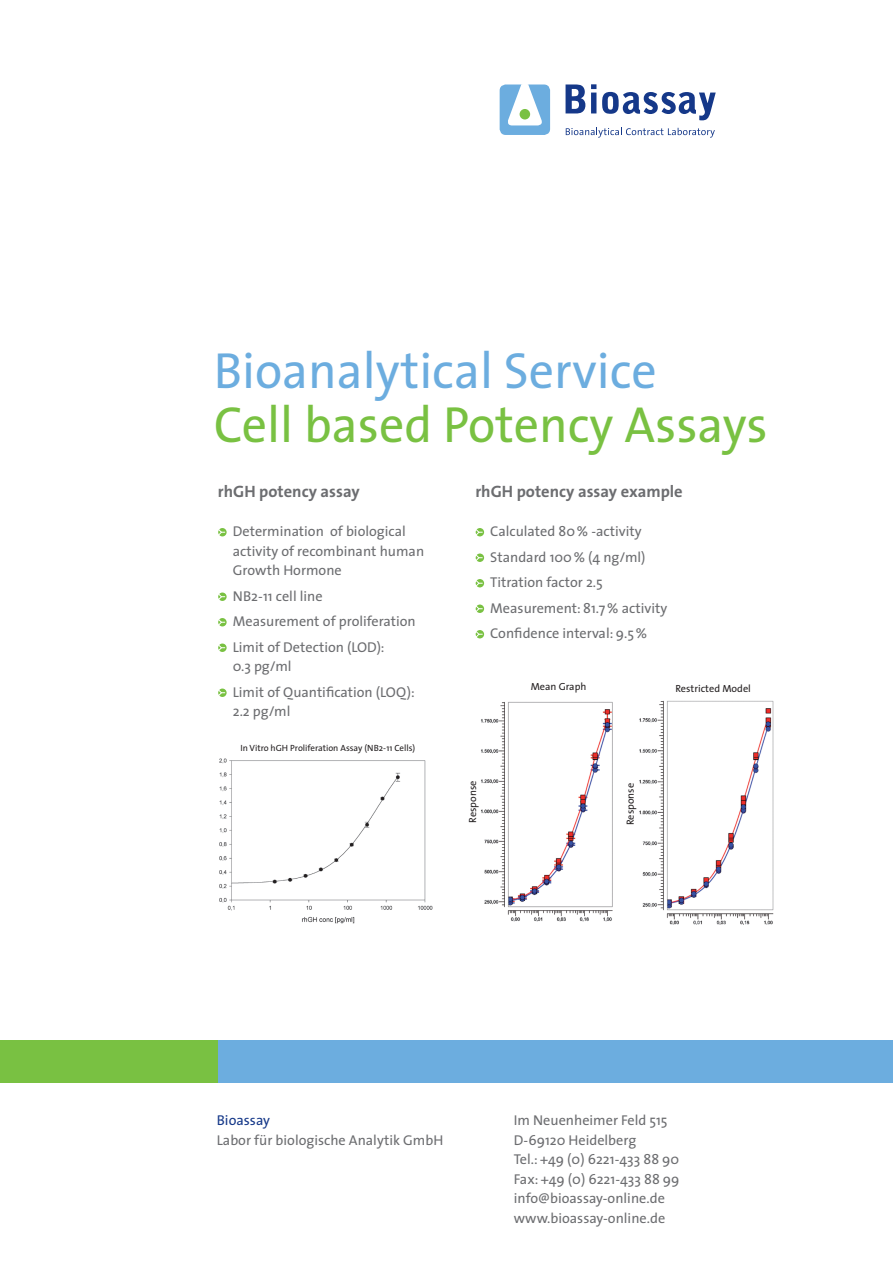
<style>
.page{position:relative;width:893px;height:1263px;background:#fff}
.page>*{position:absolute;margin:0;border:0;box-sizing:border-box;transform-origin:0 0}
.t1{font:51px "The Sans";color:#79c142}
.t2{font:51px "The Sans";color:#6caddf}
.t3{font:700 16.5px "The Sans";color:#6c6d70}
.t4{font:14.25px/19.5px "The Sans";color:#6c6d70}
.t5{font:14.25px "The Sans";color:#153889}
.t6{font:10.35px "The Sans";color:#231f20}
.t7{font:9px "The Sans";color:#231f20}
</style>
<div class="page">
<svg style="left:218px;top:528px;width:7px;height:9px"></svg>
<svg style="left:218px;top:592px;width:9px;height:9px"></svg>
<svg style="left:218px;top:593px;width:7px;height:8px"></svg>
<svg style="left:218px;top:618px;width:7px;height:9px"></svg>
<svg style="left:218px;top:643px;width:9px;height:9px"></svg>
<svg style="left:218px;top:644px;width:7px;height:8px"></svg>
<svg style="left:218px;top:688px;width:9px;height:9px"></svg>
<svg style="left:218px;top:689px;width:7px;height:8px"></svg>
<svg style="left:475px;top:528px;width:8px;height:9px"></svg>
<svg style="left:475px;top:554px;width:8px;height:8px"></svg>
<svg style="left:475px;top:579px;width:8px;height:9px"></svg>
<svg style="left:475px;top:605px;width:8px;height:8px"></svg>
<svg style="left:475px;top:630px;width:8px;height:9px"></svg>
<img style="left:219px;top:758px;width:214px;height:165px">
<img style="left:481px;top:701px;width:132px;height:220px">
<img style="left:639px;top:700px;width:135px;height:225px">
<svg style="left:500px;top:85px;width:50px;height:50px"></svg>
<div style="left:520px;top:109px;width:10px;height:10px;background:#79c142;border-radius:50%"></div>
<svg style="left:566px;top:84px;width:19px;height:29px"></svg>
<svg style="left:591px;top:84px;width:5px;height:29px"></svg>
<svg style="left:602px;top:92px;width:114px;height:28px"></svg>
<svg style="left:566px;top:128px;width:149px;height:10px"></svg>
<div style="left:0;top:1040px;width:893px;height:42px;background:#6caddf"></div>
<div style="left:0;top:1040px;width:218px;height:42px;background:#79c142"></div>
<h1 class="t2" style="left:214px;top:328px;width:445px">Bioanalytical Service</h1>
<h1 class="t1" style="left:214px;top:382px;width:556px">Cell based Potency Assays</h1>
<p class="t3" style="left:218px;top:478px;width:143px">rhGH potency assay</p>
<p class="t4" style="left:233px;top:521px;width:193px">Determination of biological activity of recombinant human<br>Growth Hormone</p>
<p class="t4" style="left:233px;top:583px;width:184px;line-height:25.5px">NB2-11 cell line<br>Measurement of proliferation<br>Limit of Detection (LOD):</p>
<p class="t4" style="left:233px;top:653px;width:184px;line-height:25.5px">0.3 pg/ml<br>Limit of Quantification (LOQ):</p>
<p class="t4" style="left:233px;top:701px;width:59px">2.2 pg/ml</p>
<p class="t7" style="left:240px;top:740px;width:176px">In Vitro hGH Proliferation Assay (NB2-11 Cells)</p>
<p class="t3" style="left:475px;top:478px;width:209px">rhGH potency assay example</p>
<p class="t4" style="left:490px;top:518px;width:178px;line-height:25.5px">Calculated 80% -activity<br>Standard 100% (4 ng/ml)<br>Titration factor 2.5<br>Measurement: 81.7% activity<br>Confidence interval: 9.5%</p>
<p class="t6" style="left:464px;top:823px;width:44px;rotate:-90deg">Response</p>
<p class="t6" style="left:531px;top:678px;width:57px">Mean Graph</p>
<p class="t6" style="left:622px;top:825px;width:44px;rotate:-90deg">Response</p>
<p class="t6" style="left:675px;top:680px;width:77px">Restricted Model</p>
<p class="t5" style="left:217px;top:1108px;width:55px">Bioassay</p>
<p class="t4" style="left:217px;top:1130px;width:228px">Labor für biologische Analytik GmbH</p>
<p class="t4" style="left:514px;top:1110px;width:167px">Im Neuenheimer Feld 515<br>D-69120 Heidelberg<br>Tel.: +49 (0) 6221-433 88 90<br>Fax: +49 (0) 6221-433 88 99 info@bioassay-online.de www.bioassay-online.de</p>
</div>
